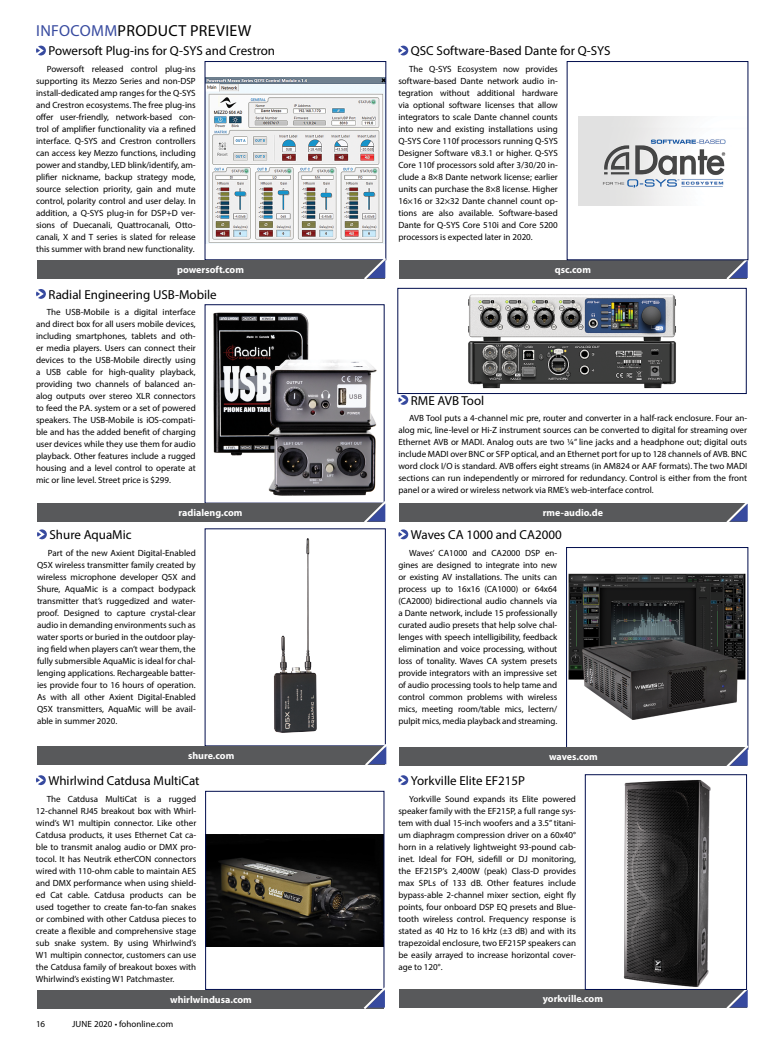
<style>
.page{position:relative;width:783px;height:1044px;background:#fff}
.page>*{position:absolute;margin:0;border:0;box-sizing:border-box;transform-origin:0 0}
.t1{font:16px "Myriad Pro";letter-spacing:.02em;color:#000}
.t2{font:13px "Myriad Pro";color:#000}
.t3{font:700 10px "Myriad Pro";color:#fff}
.t4{font:9px/12px "Myriad Pro";color:#000;text-align:justify}
.s1{color:#374a9f}
</style>
<div class="page">
<svg style="left:398px;top:395px;width:10px;height:10px"></svg>
<svg style="left:398px;top:775px;width:10px;height:10px"></svg>
<svg style="left:36px;top:289px;width:10px;height:10px"></svg>
<img style="left:213px;top:312px;width:164px;height:184px">
<svg style="left:37px;top:529px;width:10px;height:10px"></svg>
<img style="left:274px;top:538px;width:43px;height:195px">
<svg style="left:398px;top:529px;width:10px;height:10px"></svg>
<img style="left:568px;top:573px;width:178px;height:147px">
<div style="left:566px;top:547px;width:182px;height:203px;border:1px solid #000d4d"></div>
<svg style="left:36px;top:46px;width:10px;height:9px"></svg>
<svg style="left:36px;top:775px;width:10px;height:10px"></svg>
<img style="left:207px;top:834px;width:175px;height:113px">
<div style="left:205px;top:791px;width:179px;height:199px;border:1px solid #000d4d"></div>
<img style="left:207px;top:78px;width:177px;height:165px">
<div style="left:37px;top:260px;width:347px;height:18px;background:#58595b"></div>
<div style="left:37px;top:503px;width:347px;height:19px;background:#58595b"></div>
<div style="left:399px;top:503px;width:348px;height:19px;background:#58595b"></div>
<div style="left:399px;top:260px;width:348px;height:18px;background:#58595b"></div>
<div style="left:399px;top:989px;width:348px;height:19px;background:#58595b"></div>
<div style="left:38px;top:746px;width:347px;height:18px;background:#58595b"></div>
<div style="left:38px;top:990px;width:346px;height:18px;background:#58595b"></div>
<div style="left:400px;top:747px;width:347px;height:19px;background:#58595b"></div>
<svg style="left:398px;top:46px;width:10px;height:9px"></svg>
<svg style="left:362px;top:256px;width:25px;height:23px"></svg>
<svg style="left:362px;top:499px;width:24px;height:23px"></svg>
<svg style="left:726px;top:503px;width:22px;height:19px"></svg>
<svg style="left:724px;top:256px;width:25px;height:23px"></svg>
<svg style="left:726px;top:985px;width:22px;height:23px"></svg>
<svg style="left:363px;top:742px;width:24px;height:23px"></svg>
<svg style="left:726px;top:743px;width:23px;height:23px"></svg>
<svg style="left:362px;top:985px;width:23px;height:24px"></svg>
<img style="left:468px;top:294px;width:208px;height:95px">
<div style="left:398px;top:288px;width:349px;height:106px;border:1px solid #000d4d"></div>
<img style="left:623px;top:780px;width:88px;height:207px">
<div style="left:585px;top:774px;width:162px;height:216px;border:1px solid #000d4d"></div>
<img style="left:578px;top:116px;width:148px;height:89px">
<h1 class="t1" style="left:36px;top:21px;width:217px"><span class="s1">INFOCOMM</span>PRODUCT PREVIEW</h1>
<h2 class="t2" style="left:49px;top:43px;width:228px">Powersoft Plug-ins for Q-SYS and Crestron</h2>
<p class="t4" style="left:36px;top:63px;width:161px;text-indent:11px">Powersoft released control plug-ins supporting its Mezzo Series and non-DSP install-dedicated amp ranges for the Q-SYS and Crestron ecosystems. The free plug-ins offer user-friendly, network-based con&shy;trol of amplifier functionality via a refined interface. Q-SYS and Crestron controllers can access key Mezzo functions, including power and standby, LED blink/identify, am&shy;plifier nickname, backup strategy mode, source selection priority, gain and mute control, polarity control and user delay. In addition, a Q-SYS plug-in for DSP+D ver&shy;sions of Duecanali, Quattrocanali, Otto&shy;canali, X and T series is slated for release this summer with brand new functionality.</p>
<p class="t3" style="left:177px;top:263px;width:68px">powersoft.com</p>
<h2 class="t2" style="left:49px;top:286px;width:170px">Radial Engineering USB-Mobile</h2>
<p class="t4" style="left:36px;top:306px;width:161px;text-indent:11px">The USB-Mobile is a digital interface and direct box for all users mobile devices, including smartphones, tablets and oth&shy;er media players. Users can connect their devices to the USB-Mobile directly using a USB cable for high-quality playback, providing two channels of balanced an&shy;alog outputs over stereo XLR connectors to feed the P.A. system or a set of powered speakers. The USB-Mobile is iOS-compati&shy;ble and has the added benefit of charging user devices while they use them for audio playback. Other features include a rugged housing and a level control to operate at mic or line level. Street price is $299.</p>
<h2 class="t2" style="left:411px;top:43px;width:201px">QSC Software-Based Dante for Q-SYS</h2>
<p class="t4" style="left:398px;top:63px;width:161px;text-indent:11px">The Q-SYS Ecosystem now provides software-based Dante network audio in&shy;tegration without additional hardware via optional software licenses that allow integrators to scale Dante channel counts into new and existing installations using Q-SYS Core 110f processors running Q-SYS Designer Software v8.3.1 or higher. Q-SYS Core 110f processors sold after 3/30/20 in&shy;clude a 8×8 Dante network license; earlier units can purchase the 8×8 license. Higher 16×16 or 32×32 Dante channel count op&shy;tions are also available. Software-based Dante for Q-SYS Core 510i and Core 5200 processors is expected later in 2020.</p>
<p class="t3" style="left:555px;top:263px;width:38px">qsc.com</p>
<h2 class="t2" style="left:411px;top:392px;width:75px">RME AVB Tool</h2>
<p class="t4" style="left:398px;top:412px;width:350px;text-indent:11px">AVB Tool puts a 4-channel mic pre, router and converter in a half-rack enclosure. Four an&shy;alog mic, line-level or Hi-Z instrument sources can be converted to digital for streaming over Ethernet AVB or MADI. Analog outs are two ¼” line jacks and a headphone out; digital outs include MADI over BNC or SFP optical, and an Ethernet port for up to 128 channels of AVB. BNC word clock I/O is standard. AVB offers eight streams (in AM824 or AAF formats). The two MADI sections can run independently or mirrored for redundancy. Control is either from the front panel or a wired or wireless network via RME’s web-interface control.</p>
<p class="t3" style="left:179px;top:506px;width:65px">radialeng.com</p>
<p class="t3" style="left:543px;top:506px;width:62px">rme-audio.de</p>
<h2 class="t2" style="left:50px;top:527px;width:84px">Shure AquaMic</h2>
<p class="t4" style="left:37px;top:547px;width:160px;text-indent:11px">Part of the new Axient Digital-Enabled Q5X wireless transmitter family created by wireless microphone developer Q5X and Shure, AquaMic is a compact bodypack transmitter that’s ruggedized and water&shy;proof. Designed to capture crystal-clear audio in demanding environments such as water sports or buried in the outdoor play&shy;ing field when players can’t wear them, the fully submersible AquaMic is ideal for chal&shy;lenging applications. Rechargeable batter&shy;ies provide four to 16 hours of operation.<br>As with all other Axient Digital-Enabled Q5X transmitters, AquaMic will be avail&shy;able in summer 2020.</p>
<h2 class="t2" style="left:411px;top:527px;width:152px">Waves CA 1000 and CA2000</h2>
<p class="t4" style="left:398px;top:547px;width:160px;text-indent:11px">Waves’ CA1000 and CA2000 DSP en&shy;gines are designed to integrate into new or existing AV installations. The units can process up to 16x16 (CA1000) or 64x64 (CA2000) bidirectional audio channels via a Dante network, include 15 professionally curated audio presets that help solve chal&shy;lenges with speech intelligibility, feedback elimination and voice processing, without loss of tonality. Waves CA system presets provide integrators with an impressive set of audio processing tools to help tame and control common problems with wireless mics, meeting room/table mics, lectern/ pulpit mics, media playback and streaming.</p>
<p class="t3" style="left:188px;top:749px;width:48px">shure.com</p>
<p class="t3" style="left:549px;top:751px;width:50px">waves.com</p>
<h2 class="t2" style="left:48px;top:773px;width:153px">Whirlwind Catdusa MultiCat</h2>
<p class="t4" style="left:36px;top:792px;width:162px;text-indent:11px">The Catdusa MultiCat is a rugged 12-channel RJ45 breakout box with Whirl&shy;wind’s W1 multipin connector. Like other Catdusa products, it uses Ethernet Cat ca&shy;ble to transmit analog audio or DMX pro&shy;tocol. It has Neutrik etherCON connectors wired with 110-ohm cable to maintain AES and DMX performance when using shield&shy;ed Cat cable. Catdusa products can be used together to create fan-to-fan snakes or combined with other Catdusa pieces to create a flexible and comprehensive stage sub snake system. By using Whirlwind’s W1 multipin connector, customers can use the Catdusa family of breakout boxes with Whirlwind’s existing W1 Patchmaster.</p>
<h2 class="t2" style="left:411px;top:773px;width:116px">Yorkville Elite EF215P</h2>
<p class="t4" style="left:398px;top:792px;width:179px;text-indent:11px">Yorkville Sound expands its Elite powered speaker family with the EF215P, a full range sys&shy;tem with dual 15-inch woofers and a 3.5” titani&shy;um diaphragm compression driver on a 60x40° horn in a relatively lightweight 93-pound cab&shy;inet. Ideal for FOH, sidefill or DJ monitoring, the EF215P’s 2,400W (peak) Class-D provides max SPLs of 133 dB. Other features include bypass-able 2-channel mixer section, eight fly points, four onboard DSP EQ presets and Blue&shy;tooth wireless control. Frequency response is stated as 40 Hz to 16 kHz (±3 dB) and with its trapezoidal enclosure, two EF215P speakers can be easily arrayed to increase horizontal cover&shy;age to 120°.</p>
<p class="t3" style="left:170px;top:993px;width:83px">whirlwindusa.com</p>
<p class="t3" style="left:543px;top:992px;width:62px">yorkville.com</p>
<p class="t4" style="left:36px;top:1017px;width:11px">16</p>
<p class="t4" style="left:72px;top:1017px;width:103px">JUNE 2020 • fohonline.com</p>
</div>
